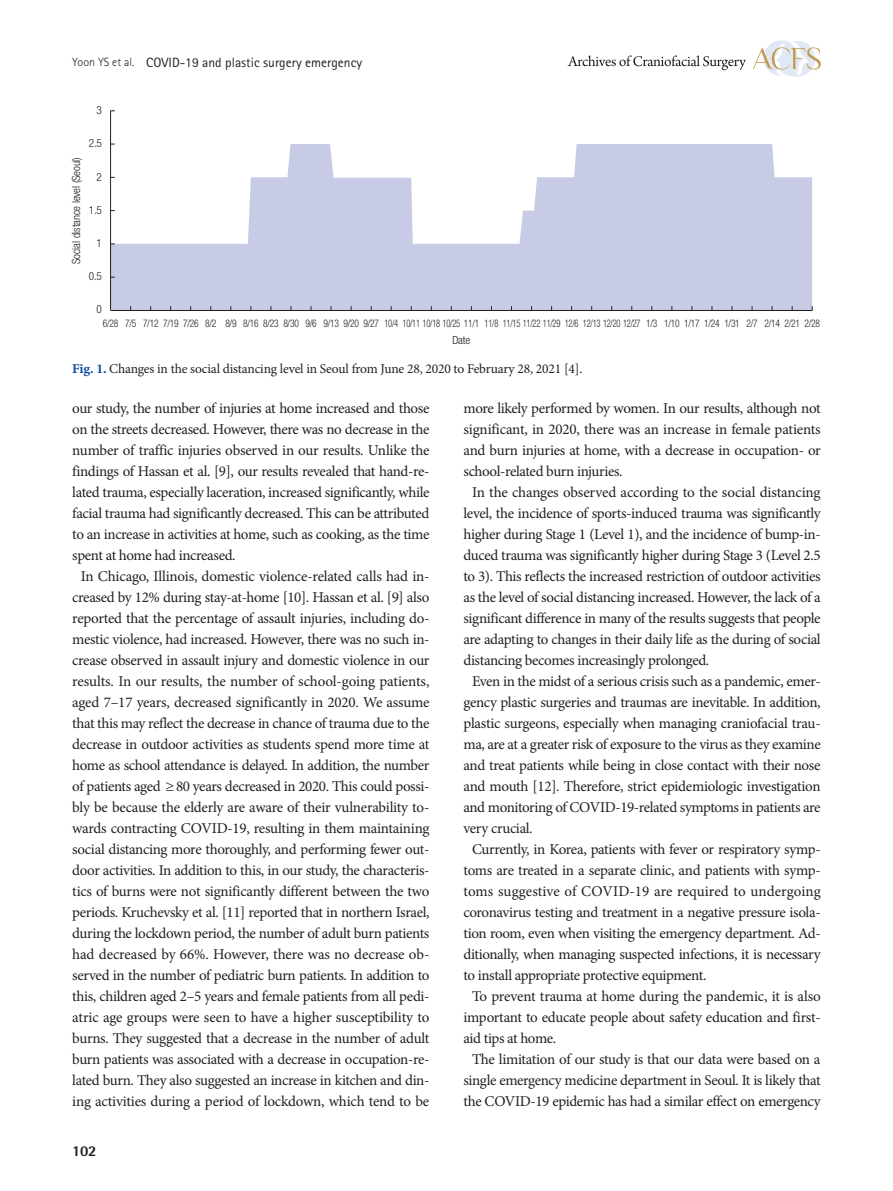
<style>
.page{position:relative;width:893px;height:1191px;background:#fff}
.page>*{position:absolute;margin:0;border:0;box-sizing:border-box;transform-origin:0 0}
.본문{font:15px/21px "Minion Pro";letter-spacing:-.025em;color:#231f20;text-align:justify}
.t1{font:800 15px "Rotis Semi Sans Std";color:#231f20}
.표그림제목{font:13.5px "Minion Pro";letter-spacing:-.015em;color:#231f20}
.t2{font:13.5px "Rotis Sans Serif Std";color:#231f20}
.그림지문{font:300 condensed 11.25px "Helvetica Neue LT Std";letter-spacing:-.01em;color:#231f20}
.그림지문-2{font:300 condensed 10.5px "Helvetica Neue LT Std";letter-spacing:-.025em;color:#231f20;scale:.9 1}
.s1{font-weight:300;font-size:12px}
.s2{font-family:"Minion Pro Bold Capt";color:#0d4da1}
</style>
<div class="page">
<svg style="left:753px;top:40px;width:68px;height:37px"></svg>
<svg style="left:568px;top:55px;width:178px;height:15px"></svg>
<svg style="left:111px;top:144px;width:701px;height:166px;fill:#c7cbe6"></svg>
<hr style="left:110px;top:111px;width:1px;height:199px;background:#231f20">
<hr style="left:111px;top:310px;width:701px;height:1px;background:#231f20">
<p class="t2" style="left:72px;top:54px;width:291px"><span class="s1">Yoon YS et al.</span> COVID-19 and plastic surgery emergency</p>
<p class="그림지문" style="left:97px;top:104px;width:7px">3</p>
<p class="그림지문" style="left:89px;top:137px;width:15px">2.5</p>
<p class="그림지문" style="left:97px;top:170px;width:7px">2</p>
<p class="그림지문" style="left:89px;top:203px;width:15px">1.5</p>
<p class="그림지문" style="left:97px;top:236px;width:7px">1</p>
<p class="그림지문" style="left:89px;top:269px;width:15px">0.5</p>
<p class="그림지문" style="left:97px;top:302px;width:7px">0</p>
<p class="그림지문" style="left:70px;top:264px;width:108px;rotate:-90deg">Social distance level (Seoul)</p>
<p class="그림지문-2" style="left:103px;top:317px;width:798px">6/28 7/5 7/12 7/19 7/26 8/2 8/9 8/16 8/23 8/30 9/6 9/13 9/20 9/27 10/4 10/11 10/18 10/25 11/1 11/8 11/15 11/22 11/29 12/6 12/13 12/20 12/27 1/3 1/10 1/17 1/24 1/31 2/7 2/14 2/21 2/28</p>
<p class="그림지문" style="left:452px;top:334px;width:19px">Date</p>
<p class="표그림제목" style="left:72px;top:359px;width:512px"><span class="s2">Fig. 1.</span> Changes in the social distancing level in Seoul from June 28, 2020 to February 28, 2021 [4].</p>
<p class="본문" style="left:72px;top:397px;width:359px">our study, the number of injuries at home increased and those on the streets decreased. However, there was no decrease in the number of traffic injuries observed in our results. Unlike the findings of Hassan et al. [9], our results revealed that hand-re&shy;lated trauma, especially laceration, increased significantly, while facial trauma had significantly decreased. This can be attributed to an increase in activities at home, such as cooking, as the time spent at home had increased.</p>
<p class="본문" style="left:72px;top:565px;width:359px;text-align:center">In Chicago, Illinois, domestic violence-related calls had in&shy;creased by 12% during stay-at-home [10]. Hassan et al. [9] also reported that the percentage of assault injuries, including do&shy;mestic violence, had increased. However, there was no such in&shy;crease observed in assault injury and domestic violence in our results. In our results, the number of school-going patients, aged 7–17 years, decreased significantly in 2020. We assume that this may reflect the decrease in chance of trauma due to the decrease in outdoor activities as students spend more time at home as school attendance is delayed. In addition, the number of patients aged ≥ 80 years decreased in 2020. This could possi&shy;bly be because the elderly are aware of their vulnerability to&shy;wards contracting COVID-19, resulting in them maintaining social distancing more thoroughly, and performing fewer out&shy;door activities. In addition to this, in our study, the characteris&shy;tics of burns were not significantly different between the two periods. Kruchevsky et al. [11] reported that in northern Israel, during the lockdown period, the number of adult burn patients had decreased by 66%. However, there was no decrease ob&shy;served in the number of pediatric burn patients. In addition to this, children aged 2–5 years and female patients from all pedi&shy;atric age groups were seen to have a higher susceptibility to burns. They suggested that a decrease in the number of adult burn patients was associated with a decrease in occupation-re&shy;lated burn. They also suggested an increase in kitchen and din&shy;ing activities during a period of lockdown, which tend to be</p>
<p class="t1" style="left:72px;top:1141px;width:26px">102</p>
<p class="본문" style="left:463px;top:397px;width:359px">more likely performed by women. In our results, although not significant, in 2020, there was an increase in female patients and burn injuries at home, with a decrease in occupation- or school-related burn injuries.</p>
<p class="본문" style="left:463px;top:481px;width:359px;text-indent:9px">In the changes observed according to the social distancing level, the incidence of sports-induced trauma was significantly higher during Stage 1 (Level 1), and the incidence of bump-in&shy;duced trauma was significantly higher during Stage 3 (Level 2.5 to 3). This reflects the increased restriction of outdoor activities as the level of social distancing increased. However, the lack of a significant difference in many of the results suggests that people are adapting to changes in their daily life as the during of social distancing becomes increasingly prolonged.</p>
<p class="본문" style="left:463px;top:670px;width:359px;text-indent:9px">Even in the midst of a serious crisis such as a pandemic, emer&shy;gency plastic surgeries and traumas are inevitable. In addition, plastic surgeons, especially when managing craniofacial trau&shy;ma, are at a greater risk of exposure to the virus as they examine and treat patients while being in close contact with their nose and mouth [12]. Therefore, strict epidemiologic investigation and monitoring of COVID-19-related symptoms in patients are very crucial.</p>
<p class="본문" style="left:463px;top:838px;width:359px;text-indent:9px">Currently, in Korea, patients with fever or respiratory symp&shy;toms are treated in a separate clinic, and patients with symp&shy;toms suggestive of COVID-19 are required to undergoing coronavirus testing and treatment in a negative pressure isola&shy;tion room, even when visiting the emergency department. Ad&shy;ditionally, when managing suspected infections, it is necessary to install appropriate protective equipment.</p>
<p class="본문" style="left:463px;top:985px;width:359px;text-indent:9px">To prevent trauma at home during the pandemic, it is also important to educate people about safety education and first&shy;aid tips at home.</p>
<p class="본문" style="left:463px;top:1048px;width:359px;text-align:center">The limitation of our study is that our data were based on a single emergency medicine department in Seoul. It is likely that the COVID-19 epidemic has had a similar effect on emergency</p>
</div>
